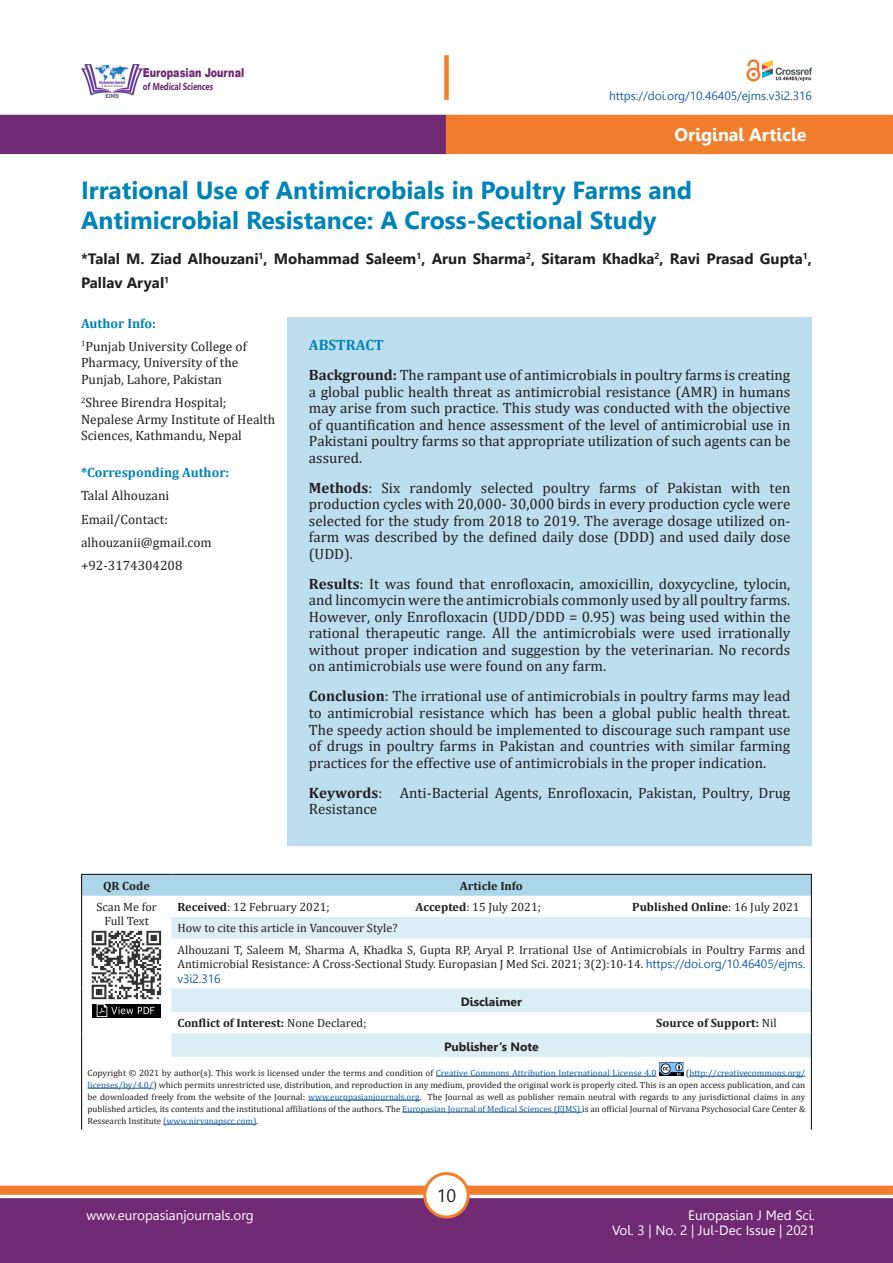
<style>
.page{position:relative;width:893px;height:1263px;background:#fff}
.page>*{position:absolute;margin:0;border:0;box-sizing:border-box;transform-origin:0 0}
.t1{font:700 24.75px/29.7px "Leelawadee UI";color:#0083b6}
.t2{font:700 18px "Leelawadee";color:#fff}
.t3{font:18px "Leelawadee";color:#231f20}
.t4{font:15px/16.5px "Cambria";color:#231f20;text-align:justify}
.t5{font:700 15px/24px "Leelawadee UI";color:#231f20}
.t6{font:700 15px "Cambria";color:#0083b6}
.t7{font:13.5px/16.5px "Cambria";color:#231f20}
.t8{font:13.5px/15px "Leelawadee";color:#fff;text-align:right}
.t9{font:700 13.5px "Cambria";color:#0083b6}
.t10{font:900 12.3px "Arial";color:#702a73;scale:.77 1}
.t11{font:12px/14.4px "Cambria";color:#231f20;text-align:center}
.t12{font:700 12px "Cambria";color:#231f20}
.t13{font:12px "Leelawadee";letter-spacing:-.005em;color:#175d9e}
.t14{font:700 12px "Leelawadee";color:#231f20}
.t15{font:700 10.05px "Leelawadee UI";color:#702a73;scale:.76 1}
.t16{font:9px/12px "Cambria";color:#231f20;text-align:justify}
.s1{font-weight:700}
.s2{font-weight:400}
.s3{font-family:"Leelawadee";color:#175d9e}
.s4{color:#175d9e}
</style>
<div class="page">
<div style="left:0;top:1198px;width:893px;height:65px;background:#702a73;border:2px solid #702a73"></div>
<div style="left:0;top:115px;width:446px;height:39px;background:#702a73"></div>
<div style="left:446px;top:115px;width:447px;height:39px;background:#f07e2c"></div>
<div style="left:0;top:1185px;width:893px;height:10px;background:#f07e2c;border:1px solid #f07e2c"></div>
<div style="left:425px;top:1173px;width:43px;height:44px;background:#fff;border-radius:50%"></div>
<div style="left:423px;top:1172px;width:47px;height:46px;border:3px solid #f07e2c;border-radius:50%"></div>
<img style="left:81px;top:64px;width:61px;height:33px">
<div style="left:444px;top:55px;width:5px;height:45px;background:#f07e2c"></div>
<img style="left:746px;top:60px;width:66px;height:21px">
<div style="left:287px;top:317px;width:525px;height:528px;background:#bcdeee"></div>
<svg style="left:171px;top:938px;width:640px;height:119px"></svg>
<hr style="left:81px;top:938px;width:1px;height:50px;background:#231f20">
<svg style="left:81px;top:988px;width:1px;height:69px"></svg>
<hr style="left:81px;top:1057px;width:1px;height:73px;background:#231f20">
<svg style="left:81px;top:874px;width:731px;height:64px"></svg>
<hr style="left:811px;top:938px;width:1px;height:50px;background:#231f20">
<hr style="left:811px;top:1057px;width:1px;height:73px;background:#231f20">
<svg style="left:811px;top:988px;width:1px;height:69px"></svg>
<img style="left:90px;top:928px;width:73px;height:72px">
<img style="left:93px;top:1005px;width:68px;height:13px">
<hr style="left:436px;top:1076px;width:220px;height:1px;background:#175d9e">
<hr style="left:689px;top:1076px;width:116px;height:1px;background:#175d9e">
<hr style="left:88px;top:1088px;width:65px;height:1px;background:#175d9e">
<hr style="left:308px;top:1100px;width:112px;height:1px;background:#175d9e">
<hr style="left:402px;top:1112px;width:180px;height:1px;background:#175d9e">
<hr style="left:163px;top:1124px;width:93px;height:1px;background:#175d9e">
<img style="left:659px;top:1063px;width:24px;height:13px">
<p class="t10" style="left:143px;top:63px;width:133px">Europasian Journal</p>
<p class="t15" style="left:143px;top:79px;width:95px">of Medical Sciences</p>
<p class="t13" style="left:609px;top:89px;width:204px">https://doi.org/10.46405/ejms.v3i2.316</p>
<p class="t2" style="left:674px;top:124px;width:134px">Original Article</p>
<p class="t1" style="left:81px;top:174px;width:612px">Irrational Use of Antimicrobials in Poultry Farms and<br>Antimicrobial Resistance: A Cross-Sectional Study</p>
<p class="t5" style="left:81px;top:245px;width:732px">*Talal M. Ziad Alhouzani<sup>1</sup>, Mohammad Saleem<sup>1</sup>, Arun Sharma<sup>2</sup>, Sitaram Khadka<sup>2</sup>, Ravi Prasad Gupta<sup>1</sup>,<br>Pallav Aryal<sup>1</sup></p>
<p class="t9" style="left:81px;top:314px;width:77px">Author Info:</p>
<p class="t7" style="left:81px;top:338px;width:167px"><sup>1</sup>Punjab University College of<br>Pharmacy, University of the<br>Punjab, Lahore, Pakistan</p>
<p class="t7" style="left:81px;top:394px;width:196px"><sup>2</sup>Shree Birendra Hospital;<br>Nepalese Army Institute of Health<br>Sciences, Kathmandu, Nepal</p>
<p class="t9" style="left:81px;top:463px;width:150px">*Corresponding Author:</p>
<p class="t7" style="left:81px;top:487px;width:90px">Talal Alhouzani</p>
<p class="t7" style="left:81px;top:511px;width:88px">Email/Contact:</p>
<p class="t7" style="left:81px;top:534px;width:132px">alhouzanii@gmail.com</p>
<p class="t7" style="left:81px;top:557px;width:103px">+92-3174304208</p>
<p class="t6" style="left:309px;top:335px;width:76px">ABSTRACT</p>
<p class="t4" style="left:309px;top:367px;width:483px"><span class="s1">Background:</span> The rampant use of antimicrobials in poultry farms is creating a global public health threat as antimicrobial resistance (AMR) in humans may arise from such practice. This study was conducted with the objective of quantification and hence assessment of the level of antimicrobial use in Pakistani poultry farms so that appropriate utilization of such agents can be assured.</p>
<p class="t4" style="left:309px;top:479px;width:483px"><span class="s1">Methods</span>: Six randomly selected poultry farms of Pakistan with ten production cycles with 20,000- 30,000 birds in every production cycle were selected for the study from 2018 to 2019. The average dosage utilized on&shy;farm was described by the defined daily dose (DDD) and used daily dose (UDD).</p>
<p class="t4" style="left:309px;top:575px;width:483px"><span class="s1">Results</span>: It was found that enrofloxacin, amoxicillin, doxycycline, tylocin, and lincomycin were the antimicrobials commonly used by all poultry farms.<br>However, only Enrofloxacin (UDD/DDD = 0.95) was being used within the rational therapeutic range. All the antimicrobials were used irrationally without proper indication and suggestion by the veterinarian. No records on antimicrobials use were found on any farm.</p>
<p class="t4" style="left:309px;top:688px;width:483px"><span class="s1">Conclusion</span>: The irrational use of antimicrobials in poultry farms may lead to antimicrobial resistance which has been a global public health threat.<br>The speedy action should be implemented to discourage such rampant use of drugs in poultry farms in Pakistan and countries with similar farming practices for the effective use of antimicrobials in the proper indication.</p>
<p class="t4" style="left:309px;top:784px;width:483px"><span class="s1">Keywords</span>: Anti-Bacterial Agents, Enrofloxacin, Pakistan, Poultry, Drug<br>Resistance</p>
<p class="t12" style="left:103px;top:877px;width:48px">QR Code</p>
<p class="t12" style="left:460px;top:877px;width:64px">Article Info</p>
<p class="t11" style="left:96px;top:900px;width:62px">Scan Me for<br>Full Text</p>
<p class="t11" style="left:177px;top:900px;width:154px"><span class="s1">Received</span>: 12 February 2021;</p>
<p class="t11" style="left:416px;top:900px;width:127px"><span class="s1">Accepted</span>: 15 July 2021;</p>
<p class="t12" style="left:632px;top:898px;width:169px">Published Online<span class="s2">: 16 July 2021</span></p>
<p class="t11" style="left:177px;top:921px;width:222px">How to cite this article in Vancouver Style?</p>
<p class="t11" style="left:177px;top:942px;width:629px;text-align:justify">Alhouzani T, Saleem M, Sharma A, Khadka S, Gupta RP, Aryal P. Irrational Use of Antimicrobials in Poultry Farms and Antimicrobial Resistance: A Cross-Sectional Study. Europasian J Med Sci. 2021; 3(2):10-14. <span class="s3">https://doi.org/10.46405/ejms. v3i2.316</span></p>
<p class="t14" style="left:461px;top:995px;width:63px">Disclaimer</p>
<p class="t12" style="left:177px;top:1015px;width:191px">Conflict of Interest: <span class="s2">None Declared;</span></p>
<p class="t12" style="left:656px;top:1015px;width:122px">Source of Support: <span class="s2">Nil</span></p>
<p class="t14" style="left:444px;top:1040px;width:96px">Publisher’s Note</p>
<p class="t16" style="left:88px;top:1066px;width:570px">Copyright © 2021 by author(s). This work is licensed under the terms and condition of <span class="s4">Creative Commons Attribution International License 4.0</span></p>
<p class="t16" style="left:88px;top:1066px;width:719px;text-indent:598px">(<span class="s4">http://creativecommons.org/ licenses/by/4.0/</span>) which permits unrestricted use, distribution, and reproduction in any medium, provided the original work is properly cited. This is an open access publication, and can be downloaded freely from the website of the Journal: <span class="s4">www.europasianjournals.org</span>. The Journal as well as publisher remain neutral with regards to any jurisdictional claims in any published articles, its contents and the institutional affiliations of the authors. The <span class="s4">Europasian Journal of Medical Sciences (EJMS)</span> is an official Journal of Nirvana Psychosocial Care Center &amp; Ressearch Institute <span class="s4">(www.nirvanapscc.com)</span>.</p>
<p class="t3" style="left:437px;top:1185px;width:21px">10</p>
<p class="t8" style="left:86px;top:1208px;width:169px">www.europasianjournals.org</p>
<p class="t8" style="left:612px;top:1208px;width:205px">Europasian J Med Sci.<br>Vol. 3 | No. 2 | Jul-Dec Issue | 2021</p>
</div>
